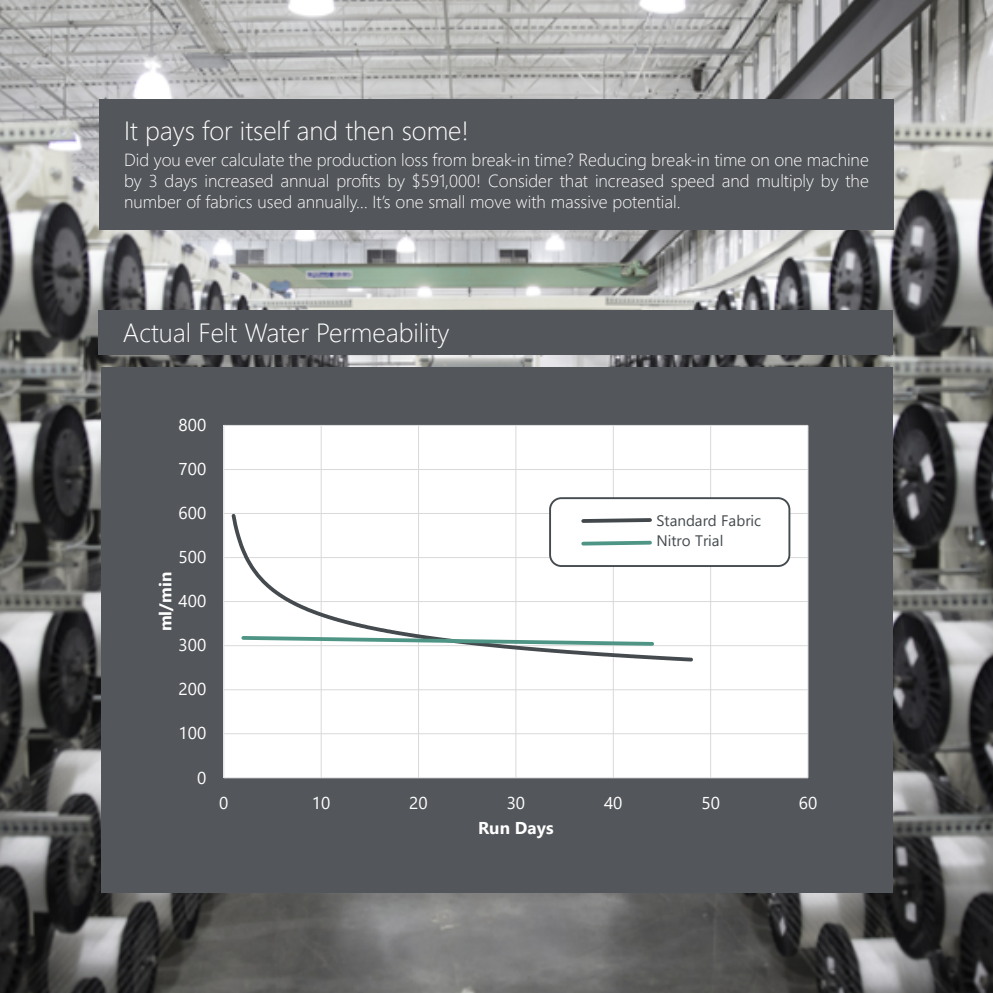
<style>
.page{position:relative;width:993px;height:993px;background:#fff}
.page>*{position:absolute;margin:0;border:0;box-sizing:border-box;transform-origin:0 0}
.t1{font:300 26.25px "Segoe UI";color:#fff}
.t2{font:300 17.5px/21px "Segoe UI";color:#fff;text-align:justify}
.t3{font:17.15px "Segoe UI";color:#fff}
.t4{font:700 17.15px "Segoe UI";color:#fff}
.t5{font:15.22px/20.1px "Segoe UI";color:#444a4e}
</style>
<div class="page">
<img style="left:0;top:0;width:992px;height:992px">
<div style="left:100px;top:367px;width:792px;height:525px;background:#53565a"></div>
<div style="left:224px;top:425px;width:583px;height:352px;background:#fff"></div>
<hr style="left:224px;top:777px;width:583px;height:1px;background:#d9d9d9">
<hr style="left:224px;top:733px;width:583px;height:1px;background:#d9d9d9">
<hr style="left:224px;top:689px;width:583px;height:1px;background:#d9d9d9">
<hr style="left:224px;top:645px;width:583px;height:1px;background:#d9d9d9">
<hr style="left:224px;top:601px;width:583px;height:1px;background:#d9d9d9">
<hr style="left:224px;top:557px;width:583px;height:1px;background:#d9d9d9">
<hr style="left:224px;top:513px;width:583px;height:1px;background:#d9d9d9">
<hr style="left:224px;top:469px;width:583px;height:1px;background:#d9d9d9">
<hr style="left:224px;top:425px;width:583px;height:1px;background:#d9d9d9">
<hr style="left:223px;top:425px;width:1px;height:352px;background:#d9d9d9">
<hr style="left:321px;top:425px;width:1px;height:352px;background:#d9d9d9">
<hr style="left:418px;top:425px;width:1px;height:352px;background:#d9d9d9">
<hr style="left:515px;top:425px;width:1px;height:352px;background:#d9d9d9">
<hr style="left:612px;top:425px;width:1px;height:352px;background:#d9d9d9">
<hr style="left:710px;top:425px;width:1px;height:352px;background:#d9d9d9">
<hr style="left:807px;top:425px;width:1px;height:352px;background:#d9d9d9">
<svg style="left:231px;top:511px;width:463px;height:152px"></svg>
<svg style="left:239px;top:633px;width:417px;height:14px"></svg>
<div style="left:549px;top:497px;width:241px;height:69px;background:#fff;border:2px solid #444a4e;border-radius:11px"></div>
<svg style="left:581px;top:518px;width:71px;height:5px"></svg>
<svg style="left:581px;top:540px;width:71px;height:6px"></svg>
<div style="left:99px;top:99px;width:794px;height:131px;background:#53565a"></div>
<div style="left:98px;top:310px;width:794px;height:45px;background:#53565a"></div>
<h1 class="t1" style="left:124px;top:106px;width:346px">It pays for itself and then some!</h1>
<p class="t2" style="left:124px;top:148px;width:746px">Did you ever calculate the production loss from break-in time? Reducing break-in time on one machine by 3 days increased annual profits by $591,000! Consider that increased speed and multiply by the number of fabrics used annually… It’s one small move with massive potential.</p>
<h1 class="t1" style="left:123px;top:308px;width:328px">Actual Felt Water Permeability</h1>
<p class="t3" style="left:178px;top:408px;width:29px">800</p>
<p class="t3" style="left:178px;top:452px;width:29px">700</p>
<p class="t3" style="left:178px;top:496px;width:29px">600</p>
<p class="t3" style="left:178px;top:541px;width:29px">500</p>
<p class="t4" style="left:149px;top:631px;width:61px;rotate:-90deg">ml/min</p>
<p class="t3" style="left:178px;top:585px;width:29px">400</p>
<p class="t3" style="left:178px;top:629px;width:29px">300</p>
<p class="t3" style="left:178px;top:673px;width:29px">200</p>
<p class="t3" style="left:178px;top:717px;width:29px">100</p>
<p class="t3" style="left:197px;top:761px;width:11px">0</p>
<p class="t5" style="left:656px;top:509px;width:106px">Standard Fabric<br>Nitro Trial</p>
<p class="t3" style="left:219px;top:786px;width:11px">0</p>
<p class="t3" style="left:312px;top:786px;width:20px">10</p>
<p class="t3" style="left:409px;top:786px;width:20px">20</p>
<p class="t3" style="left:506px;top:786px;width:20px">30</p>
<p class="t3" style="left:604px;top:786px;width:20px">40</p>
<p class="t3" style="left:701px;top:786px;width:20px">50</p>
<p class="t3" style="left:798px;top:786px;width:20px">60</p>
<p class="t4" style="left:478px;top:811px;width:77px">Run Days</p>
</div>
